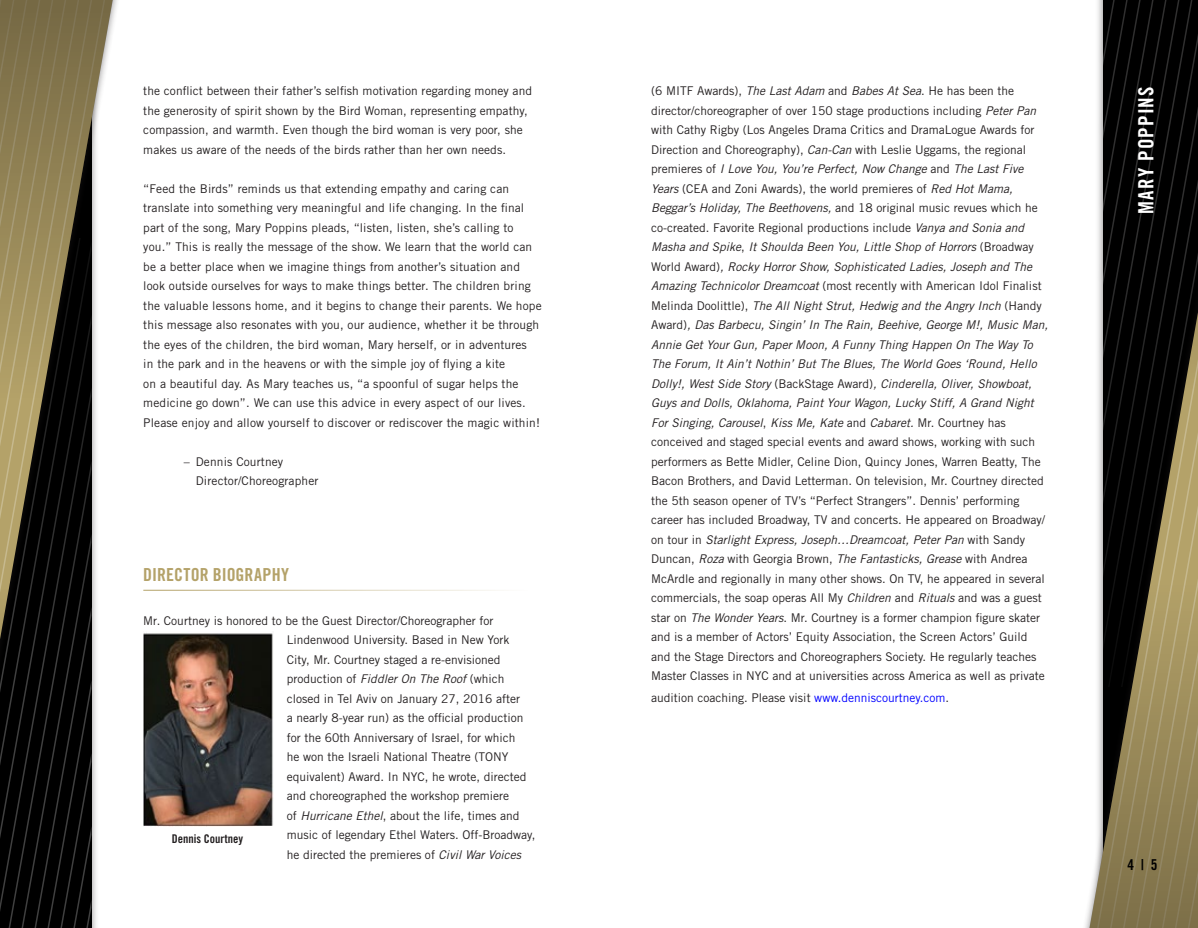
<style>
.page{position:relative;width:1198px;height:928px;background:#fff}
.page>*{position:absolute;margin:0;border:0;box-sizing:border-box;transform-origin:0 0}
.t1{font:21px "Trade Gothic LT Std Bd Cn 20";letter-spacing:.06em;color:#fff}
.t2{font:18px "Trade Gothic LT Std Bd Cn 20";letter-spacing:.005em;color:#b4a269}
.t3{font:15px "Trade Gothic LT Std Bd Cn 20";color:#000}
.t4{font:12px/19.5px "Trade Gothic LT Std";color:#231f20}
.t5{font:12px "Trade Gothic LT Std Bd Cn 20";color:#231f20}
.s1{font-style:italic}
.s2{color:#00f}
</style>
<div class="page">
<hr style="left:143px;top:590px;width:400px;height:1px;background:#b4a269">
<div style="left:0;top:0;width:121px;height:928px;background:#231f20;opacity:.5"></div>
<svg style="left:91px;top:418px;width:23px;height:282px"></svg>
<svg style="left:91px;top:418px;width:15px;height:235px"></svg>
<svg style="left:91px;top:0;width:23px;height:418px"></svg>
<img style="left:143px;top:633px;width:130px;height:193px">
<svg style="left:0;top:0;width:91px;height:928px;background:#443e2a"></svg>
<svg style="left:1085px;top:0;width:113px;height:928px;background:#595445"></svg>
<p class="t4" style="left:143px;top:81px;width:390px">the conflict between their father’s selfish motivation regarding money and the generosity of spirit shown by the Bird Woman, representing empathy, compassion, and warmth. Even though the bird woman is very poor, she makes us aware of the needs of the birds rather than her own needs.</p>
<p class="t4" style="left:143px;top:178px;width:400px">“Feed the Birds” reminds us that extending empathy and caring can translate into something very meaningful and life changing. In the final part of the song, Mary Poppins pleads, “listen, listen, she’s calling to you.” This is really the message of the show. We learn that the world can be a better place when we imagine things from another’s situation and look outside ourselves for ways to make things better. The children bring the valuable lessons home, and it begins to change their parents. We hope this message also resonates with you, our audience, whether it be through the eyes of the children, the bird woman, Mary herself, or in adventures<br>in the park and in the heavens or with the simple joy of flying a kite<br>on a beautiful day. As Mary teaches us, “a spoonful of sugar helps the medicine go down”. We can use this advice in every aspect of our lives.<br>Please enjoy and allow yourself to discover or rediscover the magic within!</p>
<p class="t4" style="left:196px;top:451px;width:124px;text-indent:-12px">– Dennis Courtney<br>Director/Choreographer</p>
<h2 class="t2" style="left:143px;top:564px;width:147px">DIRECTOR BIOGRAPHY</h2>
<p class="t4" style="left:287px;top:610px;width:250px;text-indent:-144px">Mr. Courtney is honored to be the Guest Director/Choreographer for Lindenwood University. Based in New York<br>City, Mr. Courtney staged a re-envisioned production of <span class="s1">Fiddler On The Roof</span> (which closed in Tel Aviv on January 27, 2016 after<br>a nearly 8-year run) as the official production for the 60th Anniversary of Israel, for which<br>he won the Israeli National Theatre (TONY equivalent) Award. In NYC, he wrote, directed and choreographed the workshop premiere<br>of <span class="s1">Hurricane Ethel</span>, about the life, times and music of legendary Ethel Waters. Off-Broadway, he directed the premieres of <span class="s1">Civil War Voices</span></p>
<p class="t5" style="left:172px;top:831px;width:73px">Dennis Courtney</p>
<p class="t4" style="left:651px;top:81px;width:398px">(6 MITF Awards), <span class="s1">The Last Adam</span> and <span class="s1">Babes At Sea</span>. He has been the director/choreographer of over 150 stage productions including <span class="s1">Peter Pan </span>with Cathy Rigby (Los Angeles Drama Critics and DramaLogue Awards for Direction and Choreography), <span class="s1">Can-Can</span> with Leslie Uggams, the regional premieres of <span class="s1">I Love You, You’re Perfect, Now Change</span> and <span class="s1">The Last Five Years</span> (CEA and Zoni Awards), the world premieres of <span class="s1">Red Hot Mama, Beggar’s Holiday, The Beethovens,</span> and 18 original music revues which he co-created. Favorite Regional productions include <span class="s1">Vanya and Sonia and Masha and Spike</span>, <span class="s1">It Shoulda Been You, Little Shop of Horrors</span> (Broadway World Award)<span class="s1">, Rocky Horror Show, Sophisticated Ladies, Joseph and The Amazing Technicolor Dreamcoat</span> (most recently with American Idol Finalist Melinda Doolittle), <span class="s1">The All Night Strut, Hedwig and the Angry Inch</span> (Handy Award)<span class="s1">, Das Barbecu, Singin’ In The Rain, Beehive, George M!, Music Man, Annie Get Your Gun, Paper Moon, A Funny Thing Happen On The Way To The Forum, It Ain’t Nothin’ But The Blues, The World Goes ‘Round, Hello Dolly!, West Side Story</span> (BackStage Award)<span class="s1">, Cinderella, Oliver, Showboat, Guys and Dolls, Oklahoma, Paint Your Wagon, Lucky Stiff, A Grand Night For Singing, Carousel</span>, <span class="s1">Kiss Me, Kate</span> and <span class="s1">Cabaret.</span> Mr. Courtney has conceived and staged special events and award shows, working with such performers as Bette Midler, Celine Dion, Quincy Jones, Warren Beatty, The Bacon Brothers, and David Letterman. On television, Mr. Courtney directed the 5th season opener of TV’s “Perfect Strangers”. Dennis’ performing career has included Broadway, TV and concerts. He appeared on Broadway/ on tour in <span class="s1">Starlight Express, Joseph…Dreamcoat, Peter Pan</span> with Sandy Duncan, <span class="s1">Roza</span> with Georgia Brown, <span class="s1">The Fantasticks, Grease</span> with Andrea McArdle and regionally in many other shows. On TV, he appeared in several commercials, the soap operas All My <span class="s1">Children</span> and <span class="s1">Rituals</span> and was a guest star on <span class="s1">The Wonder Years</span>. Mr. Courtney is a former champion figure skater and is a member of Actors’ Equity Association, the Screen Actors’ Guild and the Stage Directors and Choreographers Society. He regularly teaches Master Classes in NYC and at universities across America as well as private</p>
<p class="t4" style="left:651px;top:688px;width:299px">audition coaching. Please visit <span class="s2">www.denniscourtney.com</span>.</p>
<h1 class="t1" style="left:1132px;top:214px;width:129px;rotate:-90deg">MARY POPPINS</h1>
<p class="t3" style="left:1127px;top:855px;width:31px">4 | 5</p>
</div>
